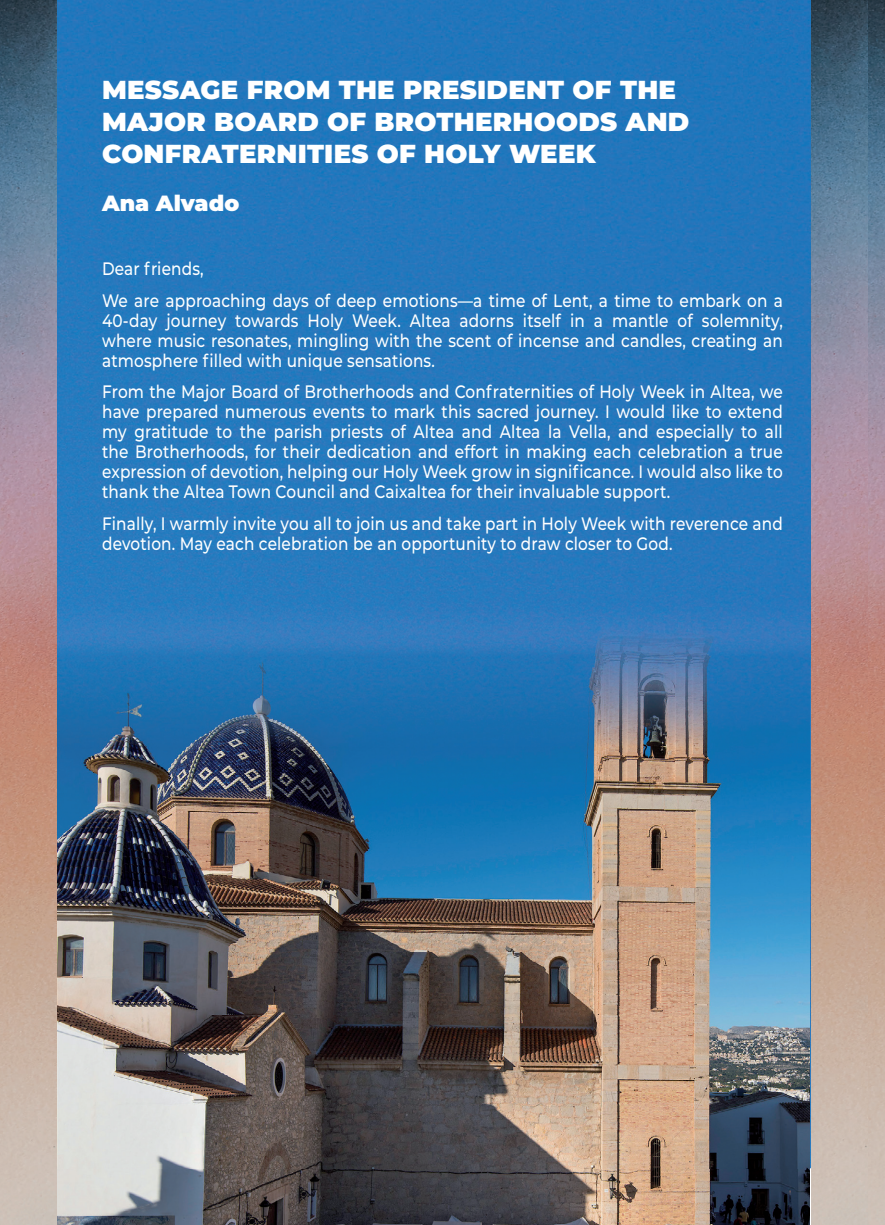
<style>
.page{position:relative;width:885px;height:1225px;background:#fff}
.page>*{position:absolute;margin:0;border:0;box-sizing:border-box;transform-origin:0 0}
.t1{font:900 26px/32px "Montserrat";letter-spacing:.01em;color:#fff}
.t2{font:900 22px "Montserrat";color:#fff}
.t3{font:500 18px/20px "Montserrat";letter-spacing:.01em;color:#fff;scale:.85 1}
</style>
<div class="page">
<img style="left:57px;top:0;width:754px;height:1168px">
<img style="left:57px;top:594px;width:752px;height:631px">
<img style="left:0;top:0;width:57px;height:1225px">
<img style="left:811px;top:0;width:73px;height:1225px">
<h1 class="t1" style="left:102px;top:72px;width:588px">MESSAGE FROM THE PRESIDENT OF THE<br>MAJOR BOARD OF BROTHERHOODS AND<br>CONFRATERNITIES OF HOLY WEEK</h1>
<p class="t2" style="left:102px;top:186px;width:139px">Ana Alvado</p>
<p class="t3" style="left:102px;top:253px;width:802px;line-height:31.4px">Dear friends,<br>We are approaching days of deep emotions—a time of Lent, a time to embark on a</p>
<p class="t3" style="left:102px;top:310px;width:802px;text-align:justify">40-day journey towards Holy Week. Altea adorns itself in a mantle of solemnity, where music resonates, mingling with the scent of incense and candles, creating an atmosphere filled with unique sensations.</p>
<p class="t3" style="left:102px;top:381px;width:802px;text-align:justify">From the Major Board of Brotherhoods and Confraternities of Holy Week in Altea, we have prepared numerous events to mark this sacred journey. I would like to extend my gratitude to the parish priests of Altea and Altea la Vella, and especially to all the Brotherhoods, for their dedication and effort in making each celebration a true expression of devotion, helping our Holy Week grow in significance. I would also like to thank the Altea Town Council and Caixaltea for their invaluable support.</p>
<p class="t3" style="left:102px;top:512px;width:802px">Finally, I warmly invite you all to join us and take part in Holy Week with reverence and devotion. May each celebration be an opportunity to draw closer to God.</p>
</div>
